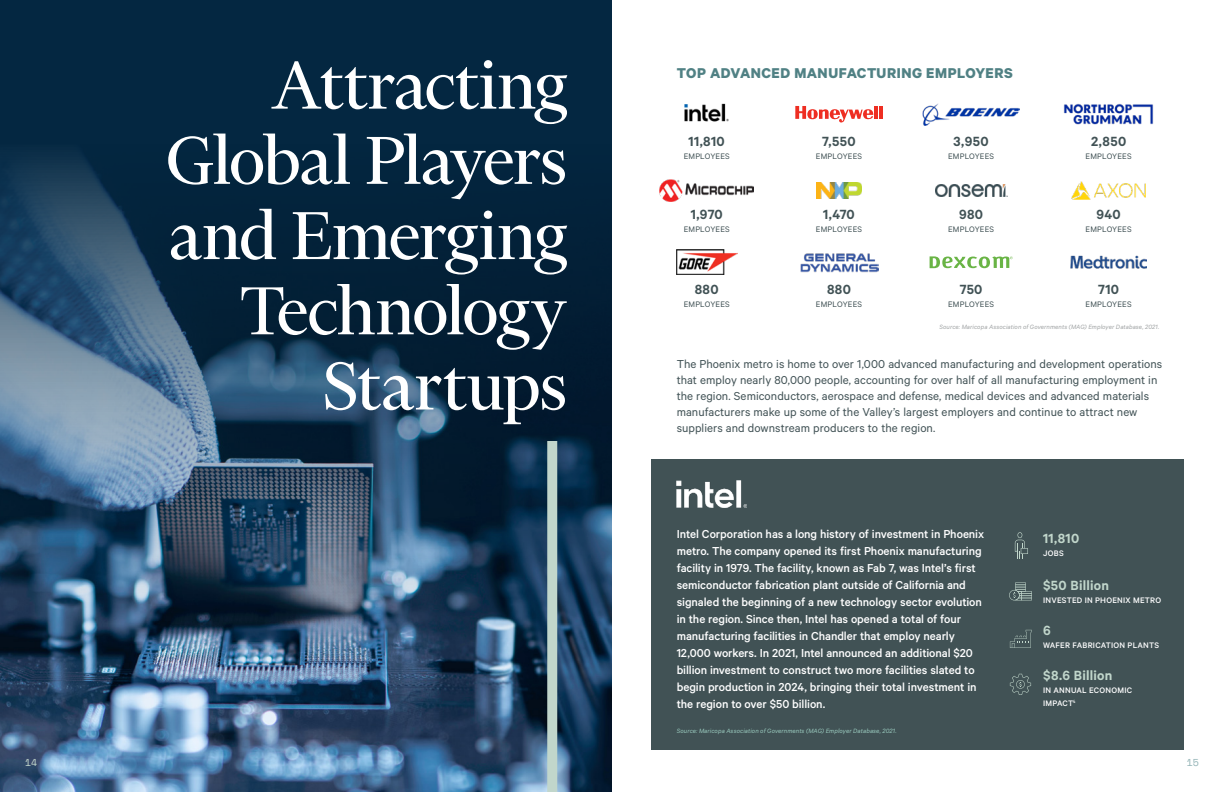
<style>
.page{position:relative;width:1224px;height:792px;background:#fff}
.page>*{position:absolute;margin:0;border:0;box-sizing:border-box;transform-origin:0 0}
.t1{font:77.4px/75.2px "Financier Display";letter-spacing:-.01em;color:#fff;text-align:right}
.t2{font:700 16px "Calibre";letter-spacing:.025em;color:#508184}
.t3{font:600 15px "Calibre";letter-spacing:.02em;color:#415255}
.t4{font:600 15px "Calibre";letter-spacing:.015em;color:#c1d6cb}
.t5{font:500 13px/17px "Calibre";letter-spacing:-.005em;color:#fff}
.t6{font:13px/16px "Calibre";letter-spacing:.005em;color:#415255}
.t7{font:10px "Space Mono";color:#c1d6cb}
.t8{font:10px "Space Mono";color:#94b4b7}
.t9{font:9px "Calibre";letter-spacing:.015em;color:#415255}
.t10{font:500 9px/13px "Calibre";letter-spacing:.025em;color:#fff}
.t11{font:italic 7px "Calibre";letter-spacing:.01em;color:#98c8bc}
.t12{font:italic 7px "Calibre";letter-spacing:.01em;color:#a1a4a5}
</style>
<div class="page">
<div style="left:0;top:0;width:612px;height:792px;background:#042741"></div>
<img style="left:0;top:157px;width:612px;height:635px">
<div style="left:652px;top:459px;width:532px;height:291px;background:#415255"></div>
<img style="left:684px;top:103px;width:45px;height:19px">
<hr style="left:874px;top:106px;width:4px;height:13px;background:#ee2e22">
<hr style="left:879px;top:106px;width:4px;height:13px;background:#ee2e22">
<svg style="left:795px;top:106px;width:78px;height:17px"></svg>
<img style="left:923px;top:103px;width:96px;height:22px">
<img style="left:1063px;top:103px;width:91px;height:22px">
<img style="left:660px;top:179px;width:94px;height:22px">
<img style="left:816px;top:182px;width:46px;height:17px">
<img style="left:935px;top:184px;width:72px;height:13px">
<img style="left:1071px;top:182px;width:75px;height:17px">
<img style="left:676px;top:250px;width:61px;height:25px">
<img style="left:800px;top:253px;width:78px;height:20px">
<svg style="left:930px;top:256px;width:83px;height:12px"></svg>
<img style="left:1071px;top:255px;width:75px;height:14px">
<svg style="left:1015px;top:532px;width:13px;height:27px"></svg>
<svg style="left:1009px;top:582px;width:23px;height:18px"></svg>
<svg style="left:1010px;top:674px;width:21px;height:21px"></svg>
<svg style="left:1010px;top:630px;width:22px;height:18px"></svg>
<img style="left:677px;top:481px;width:70px;height:27px">
<div style="left:547px;top:441px;width:10px;height:351px;background:#c1d6cb"></div>
<p class="t7" style="left:25px;top:756px;width:14px">14</p>
<h1 class="t1" style="left:166px;top:47px;width:403px">Attracting<br>Global Players and Emerging<br>Technology<br>Startups</h1>
<p class="t2" style="left:677px;top:63px;width:338px">TOP ADVANCED MANUFACTURING EMPLOYERS</p>
<p class="t3" style="left:689px;top:132px;width:38px">11,810</p>
<p class="t9" style="left:684px;top:151px;width:48px">EMPLOYEES</p>
<p class="t3" style="left:822px;top:132px;width:35px">7,550</p>
<p class="t9" style="left:816px;top:151px;width:48px">EMPLOYEES</p>
<p class="t3" style="left:954px;top:132px;width:36px">3,950</p>
<p class="t9" style="left:948px;top:151px;width:48px">EMPLOYEES</p>
<p class="t3" style="left:1091px;top:132px;width:37px">2,850</p>
<p class="t9" style="left:1086px;top:151px;width:48px">EMPLOYEES</p>
<p class="t3" style="left:691px;top:205px;width:34px">1,970</p>
<p class="t9" style="left:684px;top:224px;width:48px">EMPLOYEES</p>
<p class="t3" style="left:823px;top:205px;width:33px">1,470</p>
<p class="t9" style="left:816px;top:224px;width:48px">EMPLOYEES</p>
<p class="t3" style="left:959px;top:205px;width:25px">980</p>
<p class="t9" style="left:948px;top:224px;width:48px">EMPLOYEES</p>
<p class="t3" style="left:1097px;top:205px;width:26px">940</p>
<p class="t9" style="left:1086px;top:224px;width:48px">EMPLOYEES</p>
<p class="t3" style="left:695px;top:281px;width:25px">880</p>
<p class="t9" style="left:684px;top:299px;width:48px">EMPLOYEES</p>
<p class="t3" style="left:827px;top:281px;width:25px">880</p>
<p class="t9" style="left:816px;top:299px;width:48px">EMPLOYEES</p>
<p class="t3" style="left:960px;top:281px;width:24px">750</p>
<p class="t9" style="left:948px;top:299px;width:48px">EMPLOYEES</p>
<p class="t3" style="left:1098px;top:281px;width:22px">710</p>
<p class="t9" style="left:1086px;top:299px;width:48px">EMPLOYEES</p>
<p class="t12" style="left:939px;top:323px;width:221px">Source: Maricopa Association of Governments (MAG) Employer Database, 2021.</p>
<p class="t6" style="left:677px;top:355px;width:487px">The Phoenix metro is home to over 1,000 advanced manufacturing and development operations that employ nearly 80,000 people, accounting for over half of all manufacturing employment in the region. Semiconductors, aerospace and defense, medical devices and advanced materials manufacturers make up some of the Valley’s largest employers and continue to attract new suppliers and downstream producers to the region.</p>
<p class="t5" style="left:677px;top:525px;width:309px">Intel Corporation has a long history of investment in Phoenix metro. The company opened its first Phoenix manufacturing facility in 1979. The facility, known as Fab 7, was Intel’s first semiconductor fabrication plant outside of California and signaled the beginning of a new technology sector evolution in the region. Since then, Intel has opened a total of four manufacturing facilities in Chandler that employ nearly 12,000 workers. In 2021, Intel announced an additional $20 billion investment to construct two more facilities slated to begin production in 2024, bringing their total investment in the region to over $50 billion.</p>
<p class="t11" style="left:677px;top:727px;width:221px">Source: Maricopa Association of Governments (MAG) Employer Database, 2021.</p>
<p class="t4" style="left:1043px;top:529px;width:38px">11,810</p>
<p class="t10" style="left:1043px;top:547px;width:22px">JOBS</p>
<p class="t4" style="left:1043px;top:576px;width:68px">$50 Billion</p>
<p class="t10" style="left:1043px;top:593px;width:120px">INVESTED IN PHOENIX METRO</p>
<p class="t4" style="left:1043px;top:621px;width:9px">6</p>
<p class="t10" style="left:1043px;top:638px;width:118px">WAFER FABRICATION PLANTS</p>
<p class="t4" style="left:1043px;top:667px;width:71px">$8.6 Billion</p>
<p class="t10" style="left:1043px;top:684px;width:91px">IN ANNUAL ECONOMIC<br>IMPACT<sup>4</sup></p>
<p class="t8" style="left:1187px;top:756px;width:14px">15</p>
</div>
